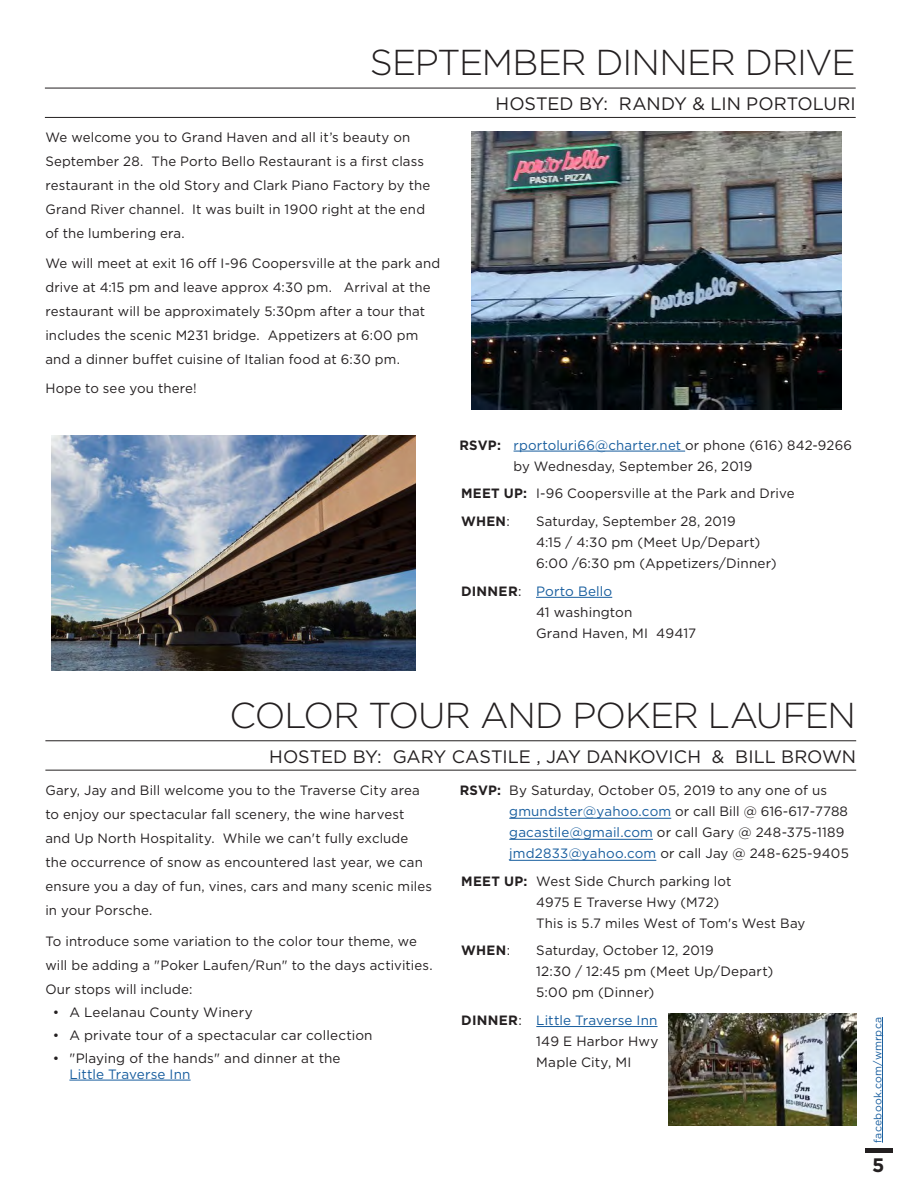
<style>
.page{position:relative;width:908px;height:1188px;background:#fff}
.page>*{position:absolute;margin:0;border:0;box-sizing:border-box;transform-origin:0 0}
.Interior_Headline{font:300 36px "Gotham";letter-spacing:-.03em;color:#231f20}
.Frontpage_Month{font:700 19.5px "Gotham";color:#231f20}
.Interior_Sub_Head{font:18px "Gotham";letter-spacing:-.005em;color:#231f20}
.Tab_Dots{font:13.5px/24px "Gotham";letter-spacing:.01em;color:#231f20}
.Tab_Dots-2{font:700 13.5px "Gotham";letter-spacing:.025em;color:#231f20}
.Pagination{font:10.5px "Gotham";letter-spacing:.025em;color:#175d9e}
.s1{font-weight:700}
.s2{color:#175d9e}
.s3{font-weight:400}
</style>
<div class="page">
<hr style="left:881px;top:1017px;width:1px;height:126px;background:#175d9e">
<hr style="left:864px;top:1148px;width:27px;height:4px;background:#231f20">
<hr style="left:513px;top:451px;width:172px;height:1px;background:#175d9e">
<hr style="left:536px;top:597px;width:76px;height:1px;background:#175d9e">
<img style="left:471px;top:131px;width:370px;height:279px">
<img style="left:52px;top:436px;width:363px;height:235px">
<hr style="left:45px;top:88px;width:810px;height:1px;background:#231f20">
<hr style="left:45px;top:117px;width:810px;height:1px;background:#231f20">
<hr style="left:69px;top:1080px;width:121px;height:1px;background:#175d9e">
<hr style="left:536px;top:1026px;width:121px;height:1px;background:#175d9e">
<hr style="left:45px;top:740px;width:810px;height:1px;background:#231f20">
<hr style="left:45px;top:770px;width:810px;height:1px;background:#231f20">
<img style="left:668px;top:1013px;width:187px;height:112px">
<hr style="left:509px;top:818px;width:162px;height:1px;background:#175d9e">
<hr style="left:509px;top:839px;width:143px;height:1px;background:#175d9e">
<hr style="left:509px;top:860px;width:147px;height:1px;background:#175d9e">
<p class="Interior_Headline" style="left:370px;top:40px;width:487px">SEPTEMBER DINNER DRIVE</p>
<p class="Interior_Sub_Head" style="left:495px;top:92px;width:361px">HOSTED BY: RANDY &amp; LIN PORTOLURI</p>
<p class="Tab_Dots" style="left:45px;top:125px;width:386px">We welcome you to Grand Haven and all it’s beauty on September 28. The Porto Bello Restaurant is a first class restaurant in the old Story and Clark Piano Factory by the Grand River channel. It was built in 1900 right at the end of the lumbering era.</p>
<p class="Tab_Dots" style="left:45px;top:251px;width:396px">We will meet at exit 16 off I-96 Coopersville at the park and drive at 4:15 pm and leave approx 4:30 pm. Arrival at the restaurant will be approximately 5:30pm after a tour that includes the scenic M231 bridge. Appetizers at 6:00 pm and a dinner buffet cuisine of Italian food at 6:30 pm.</p>
<p class="Tab_Dots" style="left:45px;top:376px;width:153px">Hope to see you there!</p>
<p class="Tab_Dots" style="left:513px;top:434px;width:340px;line-height:21px;text-indent:-54px"><span class="s1">RSVP:</span> <span class="s2">rportoluri66@charter.net</span> or phone (616) 842-9266 by Wednesday, September 26, 2019</p>
<p class="Tab_Dots" style="left:461px;top:481px;width:335px"><span class="s1">MEET UP:</span> I-96 Coopersville at the Park and Drive</p>
<p class="Tab_Dots-2" style="left:461px;top:513px;width:50px">WHEN<span class="s3">:</span></p>
<p class="Tab_Dots" style="left:536px;top:511px;width:242px;line-height:21px">Saturday, September 28, 2019<br>4:15 / 4:30 pm (Meet Up/Depart)<br>6:00 /6:30 pm (Appetizers/Dinner)</p>
<p class="Tab_Dots" style="left:536px;top:580px;width:162px;line-height:21px;text-indent:-75px"><span class="s1">DINNER</span>: <span class="s2">Porto Bello<br></span>41 washington<br>Grand Haven, MI 49417</p>
<p class="Interior_Headline" style="left:229px;top:693px;width:627px">COLOR TOUR AND POKER LAUFEN</p>
<p class="Interior_Sub_Head" style="left:269px;top:745px;width:588px">HOSTED BY: GARY CASTILE , JAY DANKOVICH &amp; BILL BROWN</p>
<p class="Tab_Dots" style="left:45px;top:778px;width:388px">Gary, Jay and Bill welcome you to the Traverse City area to enjoy our spectacular fall scenery, the wine harvest and Up North Hospitality. While we can't fully exclude the occurrence of snow as encountered last year, we can ensure you a day of fun, vines, cars and many scenic miles in your Porsche.</p>
<p class="Tab_Dots" style="left:45px;top:929px;width:388px">To introduce some variation to the color tour theme, we will be adding a "Poker Laufen/Run" to the days activities.<br>Our stops will include:</p>
<p class="Tab_Dots" style="left:53px;top:1000px;width:201px">• A Leelanau County Winery</p>
<p class="Tab_Dots" style="left:53px;top:1023px;width:321px">• A private tour of a spectacular car collection</p>
<p class="Tab_Dots" style="left:69px;top:1049px;width:272px;line-height:16.2px;text-indent:-16px">• "Playing of the hands" and dinner at the<br><span class="s2">Little Traverse Inn</span></p>
<p class="Tab_Dots" style="left:509px;top:779px;width:341px;line-height:21px;text-indent:-50px"><span class="s1">RSVP:</span> By Saturday, October 05, 2019 to any one of us <span class="s2">gmundster@yahoo.com</span> or call Bill @ 616-617-7788 <span class="s2">gacastile@gmail.com</span> or call Gary @ 248-375-1189 <span class="s2">jmd2833@yahoo.com</span> or call Jay @ 248-625-9405</p>
<p class="Tab_Dots" style="left:536px;top:870px;width:270px;line-height:21px;text-indent:-75px"><span class="s1">MEET UP:</span> West Side Church parking lot<br>4975 E Traverse Hwy (M72)<br>This is 5.7 miles West of Tom's West Bay</p>
<p class="Tab_Dots-2" style="left:461px;top:942px;width:50px">WHEN<span class="s3">:</span></p>
<p class="Tab_Dots" style="left:536px;top:940px;width:238px;line-height:21px">Saturday, October 12, 2019<br>12:30 / 12:45 pm (Meet Up/Depart)<br>5:00 pm (Dinner)</p>
<p class="Tab_Dots" style="left:536px;top:1010px;width:123px;line-height:21px;text-align:justify;text-indent:-75px"><span class="s1">DINNER</span>: <span class="s2">Little Traverse Inn </span>149 E Harbor Hwy Maple City, MI</p>
<p class="Pagination" style="left:870px;top:1143px;width:127px;rotate:-90deg">facebook.com/wmrpca</p>
<p class="Frontpage_Month" style="left:871px;top:1153px;width:14px">5</p>
</div>
